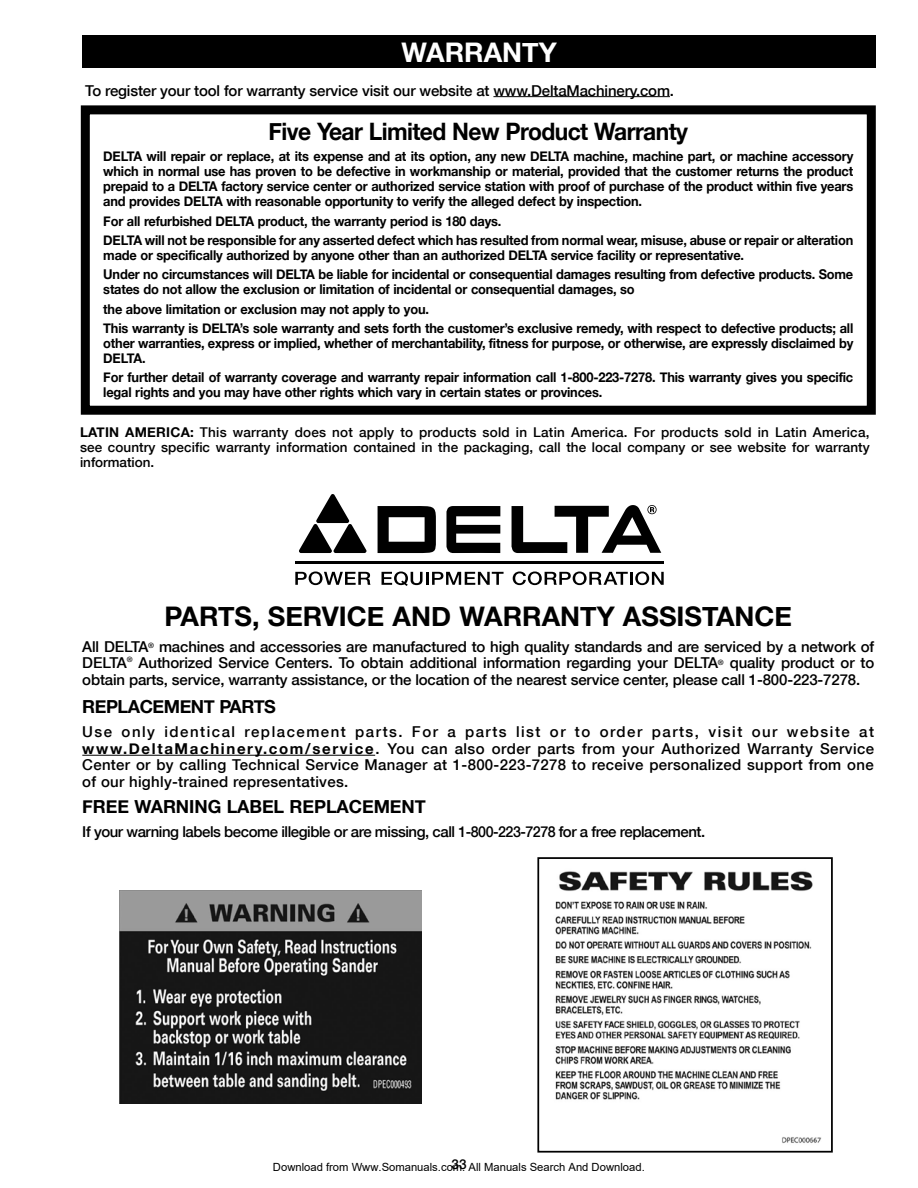
<style>
.page{position:relative;width:918px;height:1188px;background:#fff}
.page>*{position:absolute;margin:0;border:0;box-sizing:border-box;transform-origin:0 0}
.t1{font:700 27px "Helvetica Neue";color:#000}
.t2{font:700 27px "Helvetica Neue";color:#fff}
.t3{font:700 24px "Helvetica Neue";letter-spacing:-.025em;color:#000;scale:.95 1}
.t4{font:700 18px "Helvetica Neue";letter-spacing:-.005em;color:#000}
.t5{font:700 18px "Helvetica Neue";letter-spacing:-.025em;color:#000}
.t6{font:500 15px/16.5px "Helvetica Neue";letter-spacing:-.01em;color:#000;text-align:justify}
.t7{font:500 15px "Helvetica Neue";letter-spacing:-.03em;color:#000}
.t8{font:700 13.5px/15px "Helvetica Neue";letter-spacing:-.015em;color:#000;scale:.95 1}
.t9{font:500 13.5px/15px "Helvetica Neue";letter-spacing:.005em;color:#000;text-align:justify}
.t10{font:11.25px "Arial";color:#000}
.s1{font-weight:700}
</style>
<div class="page">
<img style="left:120px;top:890px;width:302px;height:214px">
<img style="left:555px;top:871px;width:267px;height:273px">
<div style="left:537px;top:857px;width:296px;height:296px;border:2px solid #000"></div>
<div style="left:81px;top:105px;width:795px;height:310px;border:9px solid #000"></div>
<div style="left:82px;top:36px;width:794px;height:32px;background:#000"></div>
<hr style="left:493px;top:96px;width:177px;height:1px;background:#000">
<svg style="left:299px;top:494px;width:67px;height:59px"></svg>
<svg style="left:378px;top:506px;width:58px;height:47px"></svg>
<svg style="left:446px;top:506px;width:54px;height:47px"></svg>
<svg style="left:511px;top:505px;width:150px;height:48px"></svg>
<hr style="left:295px;top:562px;width:369px;height:2px;background:#000">
<svg style="left:295px;top:572px;width:76px;height:13px"></svg>
<svg style="left:382px;top:572px;width:122px;height:14px"></svg>
<svg style="left:513px;top:572px;width:151px;height:13px"></svg>
<hr style="left:82px;top:755px;width:293px;height:1px;background:#000">
<h1 class="t2" style="left:401px;top:35px;width:157px">WARRANTY</h1>
<p class="t6" style="left:85px;top:82px;width:590px">To register your tool for warranty service visit our website at www.DeltaMachinery.com.</p>
<h2 class="t3" style="left:269px;top:117px;width:443px">Five Year Limited New Product Warranty</h2>
<p class="t8" style="left:103px;top:149px;width:791px;text-align:justify">DELTA will repair or replace, at its expense and at its option, any new DELTA machine, machine part, or machine accessory which in normal use has proven to be defective in workmanship or material, provided that the customer returns the product prepaid to a DELTA factory service center or authorized service station with proof of purchase of the product within five years and provides DELTA with reasonable opportunity to verify the alleged defect by inspection.</p>
<p class="t8" style="left:103px;top:211px;width:791px;line-height:19.4px">For all refurbished DELTA product, the warranty period is 180 days.<br>DELTA will not be responsible for any asserted defect which has resulted from normal wear, misuse, abuse or repair or alteration</p>
<p class="t8" style="left:103px;top:245px;width:791px;line-height:19.4px">made or specifically authorized by anyone other than an authorized DELTA service facility or representative.<br>Under no circumstances will DELTA be liable for incidental or consequential damages resulting from defective products. Some</p>
<p class="t8" style="left:103px;top:279px;width:791px;line-height:19.4px">states do not allow the exclusion or limitation of incidental or consequential damages, so<br>the above limitation or exclusion may not apply to you.<br>This warranty is DELTA’s sole warranty and sets forth the customer’s exclusive remedy, with respect to defective products; all</p>
<p class="t8" style="left:103px;top:335px;width:791px">other warranties, express or implied, whether of merchantability, fitness for purpose, or otherwise, are expressly disclaimed by<br>DELTA.</p>
<p class="t8" style="left:103px;top:370px;width:791px">For further detail of warranty coverage and warranty repair information call 1-800-223-7278. This warranty gives you specific legal rights and you may have other rights which vary in certain states or provinces.</p>
<p class="t9" style="left:80px;top:424px;width:791px"><span class="s1">LATIN AMERICA:</span> This warranty does not apply to products sold in Latin America. For products sold in Latin America, see country specific warranty information contained in the packaging, call the local company or see website for warranty information.</p>
<h1 class="t1" style="left:165px;top:600px;width:629px">PARTS, SERVICE AND WARRANTY ASSISTANCE</h1>
<p class="t6" style="left:82px;top:638px;width:794px">All DELTA<sup>®</sup> machines and accessories are manufactured to high quality standards and are serviced by a network of DELTA<sup>®</sup> Authorized Service Centers. To obtain additional information regarding your DELTA<sup>®</sup> quality product or to obtain parts, service, warranty assistance, or the location of the nearest service center, please call 1-800-223-7278.</p>
<h3 class="t5" style="left:82px;top:696px;width:195px">REPLACEMENT PARTS</h3>
<p class="t6" style="left:82px;top:723px;width:793px">Use only identical replacement parts. For a parts list or to order parts, visit our website at <span class="s1">www.DeltaMachinery.com/service</span>. You can also order parts from your Authorized Warranty Service Center or by calling Technical Service Manager at 1-800-223-7278 to receive personalized support from one of our highly-trained representatives.</p>
<h3 class="t4" style="left:82px;top:796px;width:345px">FREE WARNING LABEL REPLACEMENT</h3>
<p class="t7" style="left:82px;top:823px;width:624px">If your warning labels become illegible or are missing, call 1-800-223-7278 for a free replacement.</p>
<p class="t9" style="left:451px;top:1157px;width:17px">33</p>
<p class="t10" style="left:273px;top:1160px;width:373px">Download from Www.Somanuals.com. All Manuals Search And Download.</p>
</div>
